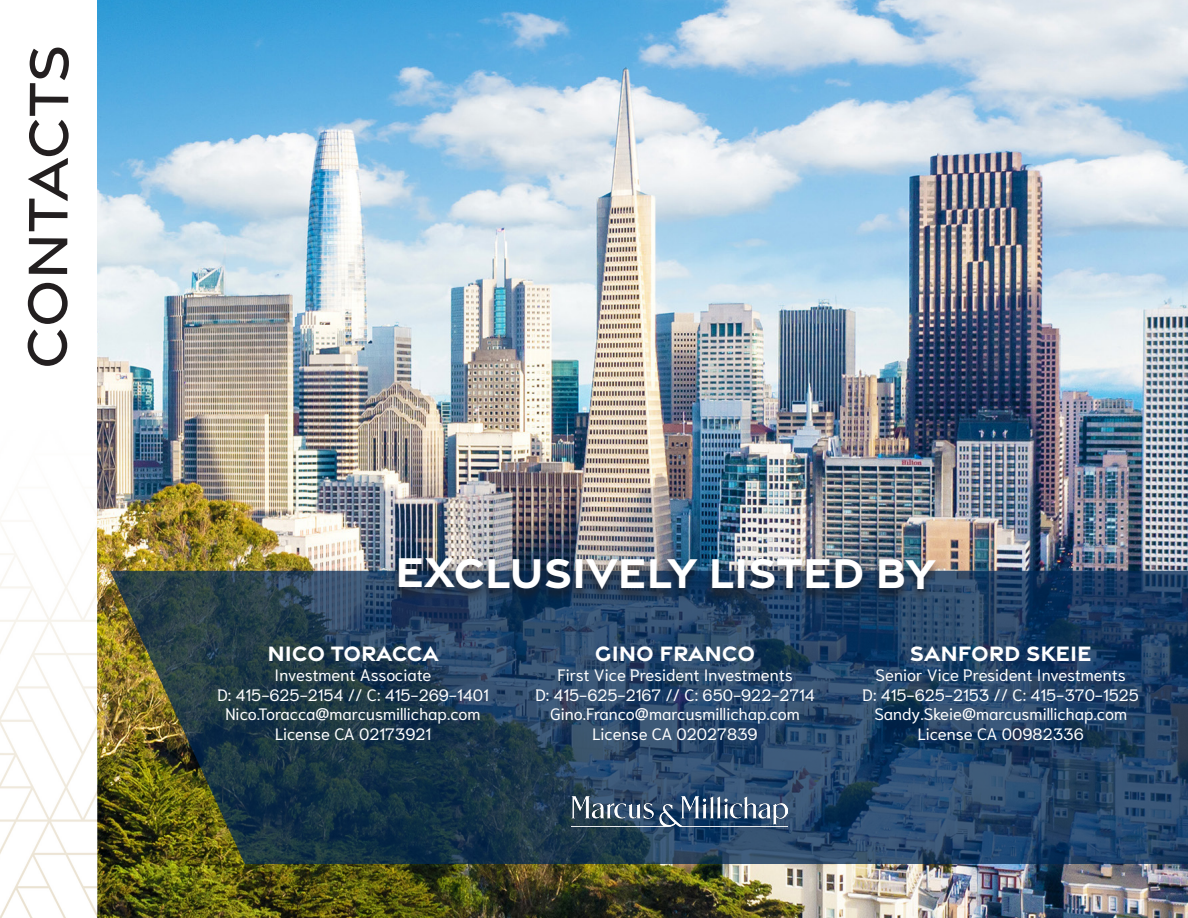
<style>
.page{position:relative;width:1188px;height:918px;background:#fff}
.page>*{position:absolute;margin:0;border:0;box-sizing:border-box;transform-origin:0 0}
.t1{font:500 60px "Gravesend Sans";letter-spacing:-.005em;color:#231f20}
.t2{font:700 45px "Gravesend Sans";letter-spacing:-.005em;color:#fff}
.t3{font:700 22.5px "Gravesend Sans";color:#fff}
.t4{font:16.5px "Niramit";color:#fff}
</style>
<div class="page">
<img style="left:97px;top:0;width:1091px;height:918px">
<img style="left:0;top:527px;width:97px;height:391px">
<svg style="left:110px;top:571px;width:1078px;height:293px;background:#264258"></svg>
<div style="left:390px;top:557px;width:553px;height:46px;background:#231f20;opacity:.75"></div>
<img style="left:571px;top:796px;width:216px;height:30px">
<p class="t1" style="left:11px;top:369px;width:327px;rotate:-90deg">contacts</p>
<p class="t2" style="left:395px;top:543px;width:542px">EXCLUSIVELY LISTED BY</p>
<p class="t3" style="left:267px;top:639px;width:173px">NICO TORACCA</p>
<p class="t4" style="left:275px;top:661px;width:158px">Investment Associate</p>
<p class="t4" style="left:217px;top:681px;width:273px">D: 415-625-2154 // C: 415-269-1401</p>
<p class="t4" style="left:226px;top:701px;width:257px">Nico.Toracca@marcusmillichap.com</p>
<p class="t4" style="left:275px;top:720px;width:158px">License CA 02173921</p>
<p class="t3" style="left:595px;top:639px;width:162px">GINO FRANCO</p>
<p class="t4" style="left:557px;top:661px;width:237px">First Vice President Investments</p>
<p class="t4" style="left:535px;top:681px;width:281px">D: 415-625-2167 // C: 650-922-2714</p>
<p class="t4" style="left:550px;top:701px;width:251px">Gino.Franco@marcusmillichap.com</p>
<p class="t4" style="left:592px;top:720px;width:167px">License CA 02027839</p>
<p class="t3" style="left:910px;top:639px;width:183px">SANFORD SKEIE</p>
<p class="t4" style="left:876px;top:661px;width:252px">Senior Vice President Investments</p>
<p class="t4" style="left:863px;top:681px;width:278px">D: 415-625-2153 // C: 415-370-1525</p>
<p class="t4" style="left:874px;top:701px;width:254px">Sandy.Skeie@marcusmillichap.com</p>
<p class="t4" style="left:918px;top:720px;width:168px">License CA 00982336</p>
</div>
